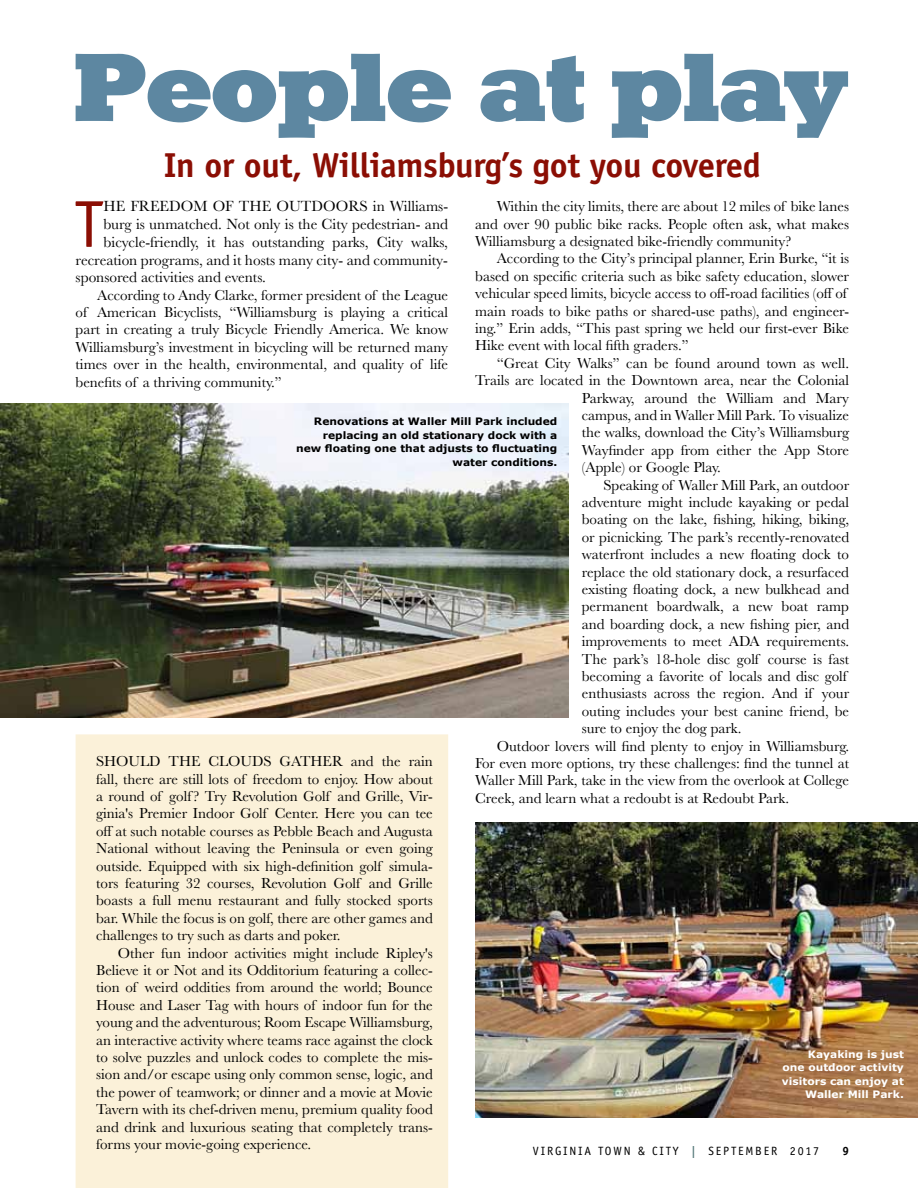
<style>
.page{position:relative;width:918px;height:1188px;background:#fff}
.page>*{position:absolute;margin:0;border:0;box-sizing:border-box;transform-origin:0 0}
.t1{font:93.6px "Roland";color:#5d87a1}
.t2{font:66.45px "Officina Sans";color:#8b0e04}
.t3{font:700 34.65px "Officina Sans";letter-spacing:-.01em;color:#8b0e04}
.t4{font:15.3px "Baskerville";color:#000}
.t5{font:15px/17.4px "Baskerville";color:#000;text-align:justify}
.t6{font:12px "Officina Sans";letter-spacing:.15em;color:#000}
.t7{font:700 12px "Officina Sans";color:#000}
.t8{font:700 10.2px/13.5px "Verdana";color:#000;text-align:right;scale:1.05 1}
.t9{font:700 10.2px/13.5px "Verdana";color:#fff;text-align:right;scale:1.05 1}
.s1{font-weight:700;color:#597b7c}
</style>
<div class="page">
<div style="left:76px;top:734px;width:372px;height:454px;background:#fbf1d9"></div>
<img style="left:0;top:404px;width:568px;height:313px">
<img style="left:475px;top:823px;width:443px;height:294px">
<h1 class="t1" style="left:75px;top:38px;width:772px">People at play</h1>
<h3 class="t3" style="left:164px;top:144px;width:599px">In or out, Williamsburg’s got you covered</h3>
<h2 class="t2" style="left:74px;top:186px;width:29px">T</h2>
<p class="t4" style="left:104px;top:197px;width:39px">he freedom</p>
<p class="t4" style="left:213px;top:197px;width:38px">of the</p>
<p class="t4" style="left:276px;top:197px;width:13px">outdoors</p>
<p class="t4" style="left:373px;top:197px;width:77px">in Williams-</p>
<p class="t5" style="left:475px;top:198px;width:375px;text-indent:22px">Within the city limits, there are about 12 miles of bike lanes and over 90 public bike racks. People often ask, what makes Williamsburg a designated bike-friendly community?</p>
<p class="t5" style="left:475px;top:250px;width:375px;text-align:left;text-indent:22px">According to the City’s principal planner, Erin Burke, “it is based on specific criteria such as bike safety education, slower vehicular speed limits, bicycle access to off-road facilities (off of main roads to bike paths or shared-use paths), and engineer&shy;ing.” Erin adds, “This past spring we held our first-ever Bike Hike event with local fifth graders.”</p>
<p class="t5" style="left:497px;top:355px;width:354px">“Great City Walks” can be found around town as well.</p>
<p class="t5" style="left:475px;top:372px;width:375px">Trails are located in the Downtown area, near the Colonial</p>
<p class="t5" style="left:582px;top:389px;width:269px">Parkway, around the William and Mary</p>
<p class="t5" style="left:582px;top:407px;width:269px">campus, and in Waller Mill Park. To visualize</p>
<p class="t5" style="left:582px;top:424px;width:269px">the walks, download the City’s Williamsburg</p>
<p class="t5" style="left:582px;top:442px;width:269px">Wayfinder app from either the App Store</p>
<p class="t5" style="left:582px;top:459px;width:141px">(Apple) or Google Play.</p>
<p class="t5" style="left:603px;top:476px;width:247px">Speaking of Waller Mill Park, an outdoor</p>
<p class="t5" style="left:582px;top:494px;width:269px">adventure might include kayaking or pedal</p>
<p class="t5" style="left:582px;top:511px;width:269px">boating on the lake, fishing, hiking, biking,</p>
<p class="t5" style="left:582px;top:529px;width:269px">or picnicking. The park’s recently-renovated</p>
<p class="t5" style="left:582px;top:546px;width:269px">waterfront includes a new floating dock to</p>
<p class="t5" style="left:582px;top:563px;width:269px">replace the old stationary dock, a resurfaced</p>
<p class="t5" style="left:582px;top:581px;width:269px">existing floating dock, a new bulkhead and</p>
<p class="t5" style="left:582px;top:598px;width:269px">permanent boardwalk, a new boat ramp</p>
<p class="t5" style="left:582px;top:616px;width:269px">and boarding dock, a new fishing pier, and</p>
<p class="t5" style="left:582px;top:633px;width:269px">improvements to meet ADA requirements.</p>
<p class="t5" style="left:582px;top:650px;width:269px">The park’s 18-hole disc golf course is fast</p>
<p class="t5" style="left:582px;top:668px;width:267px">becoming a favorite of locals and disc golf</p>
<p class="t5" style="left:582px;top:685px;width:269px">enthusiasts across the region. And if your</p>
<p class="t5" style="left:582px;top:703px;width:269px">outing includes your best canine friend, be</p>
<p class="t5" style="left:582px;top:720px;width:161px">sure to enjoy the dog park.</p>
<p class="t5" style="left:497px;top:737px;width:354px">Outdoor lovers will find plenty to enjoy in Williamsburg.</p>
<p class="t5" style="left:475px;top:755px;width:375px">For even more options, try these challenges: find the tunnel at</p>
<p class="t5" style="left:475px;top:772px;width:375px">Waller Mill Park, take in the view from the overlook at College</p>
<p class="t5" style="left:475px;top:790px;width:315px">Creek, and learn what a redoubt is at Redoubt Park.</p>
<p class="t4" style="left:104px;top:214px;width:346px">burg is unmatched. Not only is the City pedestrian- and</p>
<p class="t4" style="left:104px;top:232px;width:346px">bicycle-friendly, it has outstanding parks, City walks,</p>
<p class="t4" style="left:76px;top:250px;width:374px">recreation programs, and it hosts many city- and community-</p>
<p class="t4" style="left:76px;top:268px;width:192px">sponsored activities and events.</p>
<p class="t5" style="left:76px;top:286px;width:374px;text-indent:22px">According to Andy Clarke, former president of the League of American Bicyclists, “Williamsburg is playing a critical part in creating a truly Bicycle Friendly America. We know Williamsburg’s investment in bicycling will be returned many times over in the health, environmental, and quality of life benefits of a thriving community.”</p>
<p class="t8" style="left:296px;top:415px;width:250px">Renovations at Waller Mill Park included replacing an old stationary dock with a new floating one that adjusts to fluctuating water conditions.</p>
<p class="t5" style="left:96px;top:753px;width:21px">Should</p>
<p class="t5" style="left:169px;top:753px;width:12px">the</p>
<p class="t5" style="left:209px;top:753px;width:12px">clouds</p>
<p class="t5" style="left:280px;top:753px;width:12px">gather</p>
<p class="t5" style="left:96px;top:753px;width:338px;text-indent:255px">and the rain fall, there are still lots of freedom to enjoy. How about a round of golf ? Try Revolution Golf and Grille, Vir&shy;ginia's Premier Indoor Golf Center. Here you can tee off at such notable courses as Pebble Beach and Augusta National without leaving the Peninsula or even going outside. Equipped with six high-definition golf simula&shy;tors featuring 32 courses, Revolution Golf and Grille boasts a full menu restaurant and fully stocked sports bar. While the focus is on golf, there are other games and challenges to try such as darts and poker.</p>
<p class="t5" style="left:96px;top:944px;width:338px;text-indent:22px">Other fun indoor activities might include Ripley's Believe it or Not and its Odditorium featuring a collec&shy;tion of weird oddities from around the world; Bounce House and Laser Tag with hours of indoor fun for the young and the adventurous; Room Escape Williamsburg, an interactive activity where teams race against the clock to solve puzzles and unlock codes to complete the mis&shy;sion and/or escape using only common sense, logic, and the power of teamwork; or dinner and a movie at Movie Tavern with its chef-driven menu, premium quality food and drink and luxurious seating that completely trans&shy;forms your movie-going experience.</p>
<p class="t9" style="left:782px;top:1047px;width:118px">Kayaking is just<br>one outdoor activity visitors can enjoy at<br>Waller Mill Park.</p>
<p class="t6" style="left:533px;top:1144px;width:288px">VIRGIN IA TO WN &amp; CITY <span class="s1">|</span> SEPTEMBER 2017</p>
<p class="t7" style="left:842px;top:1144px;width:8px">9</p>
</div>
